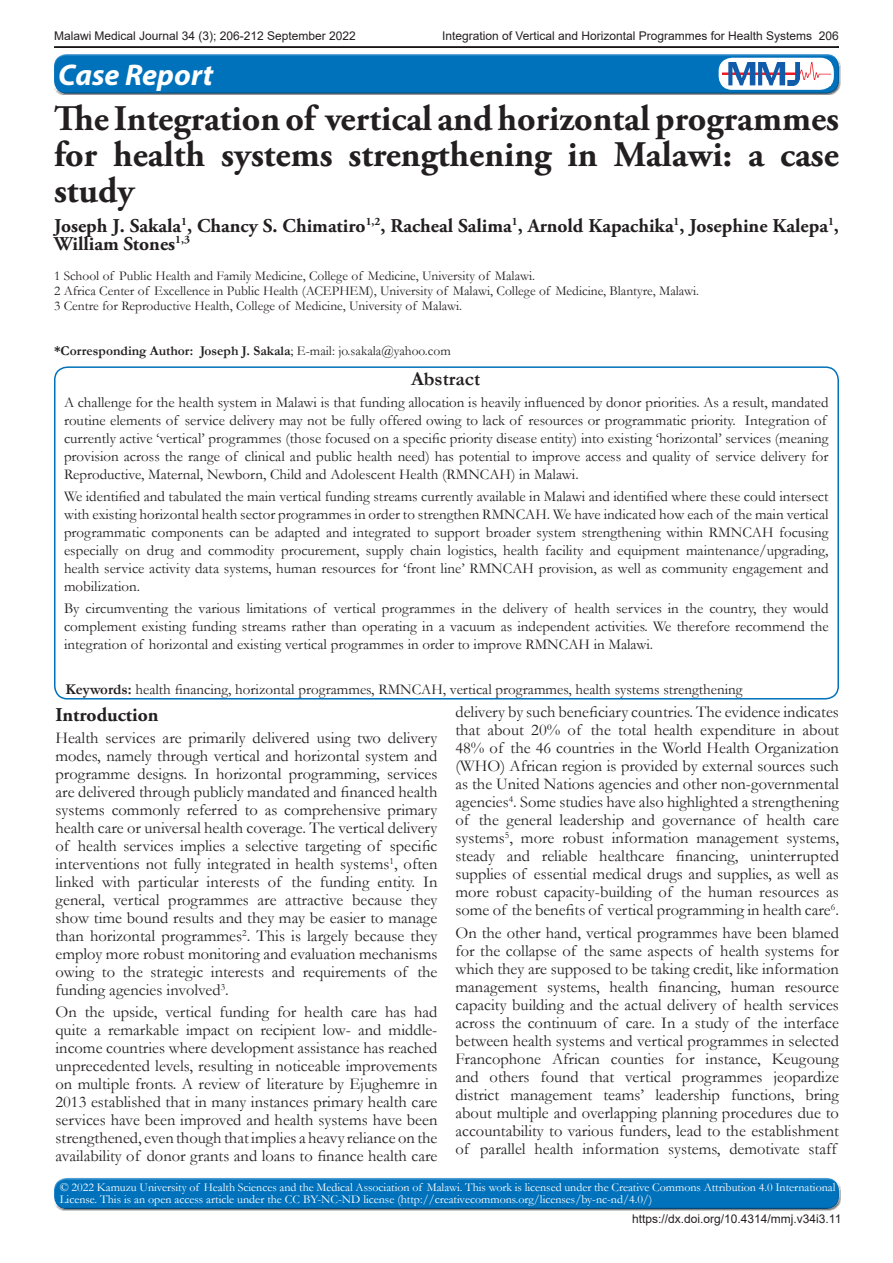
<style>
.page{position:relative;width:893px;height:1263px;background:#fff}
.page>*{position:absolute;margin:0;border:0;box-sizing:border-box;transform-origin:0 0}
.t1{font:700 36px/36px "Adobe Garamond Pro";color:#231f20;text-align:justify}
.t2{font:italic 700 30px "Myriad Pro";color:#fff}
.MMJ_Author_Name{font:700 19.5px/18px "Adobe Garamond Pro";color:#231f20}
.MMJ_Heading_1{font:700 19.5px "Adobe Garamond Pro";color:#231f20}
.MMJ_Main_Abstract_He{font:700 19.5px "Garamond";color:#231f20}
.MMJ_Body_Text{font:16.5px/18px "Garamond";color:#231f20;text-align:justify}
.MMJ_Body_Text-2{font:15px/18px "Garamond";color:#231f20;text-align:justify}
.MMJ_Author_Instituti{font:13.5px "Garamond";color:#231f20}
.MMJ_Author_Instituti-2{font:700 13.5px "Garamond";color:#231f20}
.t3{font:12px/12px "Garamond";color:#fff}
.MMJ_Article_heading{font:12px "Arial";color:#231f20}
.s1{font-weight:400}
.s2{font-weight:700}
</style>
<div class="page">
<div style="left:51px;top:43px;width:792px;height:6px;background:#231f20;opacity:.75"></div>
<div style="left:52px;top:1176px;width:789px;height:30px;background:#fff;opacity:.75"></div>
<div style="left:52px;top:1181px;width:789px;height:29px;background:#0072bc"></div>
<div style="left:52px;top:52px;width:789px;height:39px;background:#fff;opacity:.75"></div>
<div style="left:52px;top:58px;width:789px;height:37px;background:#231f20;opacity:.75"></div>
<div style="left:719px;top:58px;width:115px;height:32px;background:#fff;border-radius:13px"></div>
<img style="left:722px;top:62px;width:108px;height:23px">
<div style="left:54px;top:366px;width:785px;height:333px;border:2px solid #0072bc;border-radius:13px"></div>
<p class="MMJ_Article_heading" style="left:54px;top:28px;width:303px">Malawi Medical Journal 34 (3); 206-212 September 2022</p>
<p class="MMJ_Article_heading" style="left:442px;top:28px;width:398px">Integration of Vertical and Horizontal Programmes for Health Systems 206</p>
<h2 class="t2" style="left:58px;top:55px;width:157px">Case Report</h2>
<p class="t1" style="left:54px;top:102px;width:787px">The Integration of vertical and horizontal programmes for health systems strengthening in Malawi: a case study</p>
<p class="MMJ_Author_Name" style="left:54px;top:217px;width:786px">Joseph J. Sakala<sup>1</sup>, Chancy S. Chimatiro<sup>1,2</sup>, Racheal Salima<sup>1</sup>, Arnold Kapachika<sup>1</sup>, Josephine Kalepa<sup>1</sup>,<br>William Stones<sup>1,3</sup></p>
<p class="MMJ_Author_Instituti" style="left:54px;top:266px;width:483px">1 School of Public Health and Family Medicine, College of Medicine, University of Malawi.</p>
<p class="MMJ_Author_Instituti" style="left:54px;top:281px;width:647px">2 Africa Center of Excellence in Public Health (ACEPHEM), University of Malawi, College of Medicine, Blantyre, Malawi.</p>
<p class="MMJ_Author_Instituti" style="left:54px;top:296px;width:410px">3 Centre for Reproductive Health, College of Medicine, University of Malawi.</p>
<p class="MMJ_Author_Instituti-2" style="left:54px;top:341px;width:398px">*Corresponding Author: Joseph J. Sakala<span class="s1">; E-mail: jo.sakala@yahoo.com</span></p>
<p class="MMJ_Main_Abstract_He" style="left:411px;top:365px;width:71px">Abstract</p>
<p class="MMJ_Body_Text-2" style="left:64px;top:393px;width:766px;text-align:left">A challenge for the health system in Malawi is that funding allocation is heavily influenced by donor priorities. As a result, mandated routine elements of service delivery may not be fully offered owing to lack of resources or programmatic priority. Integration of currently active ‘vertical’ programmes (those focused on a specific priority disease entity) into existing ‘horizontal’ services (meaning provision across the range of clinical and public health need) has potential to improve access and quality of service delivery for Reproductive, Maternal, Newborn, Child and Adolescent Health (RMNCAH) in Malawi.</p>
<p class="MMJ_Body_Text-2" style="left:64px;top:487px;width:766px">We identified and tabulated the main vertical funding streams currently available in Malawi and identified where these could intersect with existing horizontal health sector programmes in order to strengthen RMNCAH. We have indicated how each of the main vertical programmatic components can be adapted and integrated to support broader system strengthening within RMNCAH focusing especially on drug and commodity procurement, supply chain logistics, health facility and equipment maintenance/upgrading, health service activity data systems, human resources for ‘front line’ RMNCAH provision, as well as community engagement and mobilization.</p>
<p class="MMJ_Body_Text-2" style="left:64px;top:599px;width:766px">By circumventing the various limitations of vertical programmes in the delivery of health services in the country, they would complement existing funding streams rather than operating in a vacuum as independent activities. We therefore recommend the integration of horizontal and existing vertical programmes in order to improve RMNCAH in Malawi.</p>
<p class="MMJ_Body_Text-2" style="left:66px;top:680px;width:678px"><span class="s2">Keywords:</span> health financing, horizontal programmes, RMNCAH, vertical programmes, health systems strengthening</p>
<p class="MMJ_Heading_1" style="left:56px;top:703px;width:105px">Introduction</p>
<p class="MMJ_Body_Text" style="left:56px;top:728px;width:383px">Health services are primarily delivered using two delivery modes, namely through vertical and horizontal system and programme designs. In horizontal programming, services are delivered through publicly mandated and financed health systems commonly referred to as comprehensive primary health care or universal health coverage. The vertical delivery of health services implies a selective targeting of specific interventions not fully integrated in health systems<sup>1</sup>, often linked with particular interests of the funding entity. In general, vertical programmes are attractive because they show time bound results and they may be easier to manage than horizontal programmes<sup>2</sup>. This is largely because they employ more robust monitoring and evaluation mechanisms owing to the strategic interests and requirements of the funding agencies involved<sup>3</sup>.</p>
<p class="MMJ_Body_Text" style="left:56px;top:1003px;width:383px">On the upside, vertical funding for health care has had quite a remarkable impact on recipient low- and middle&shy;income countries where development assistance has reached unprecedented levels, resulting in noticeable improvements on multiple fronts. A review of literature by Ejughemre in 2013 established that in many instances primary health care services have been improved and health systems have been strengthened, even though that implies a heavy reliance on the availability of donor grants and loans to finance health care</p>
<p class="MMJ_Body_Text" style="left:455px;top:703px;width:385px">delivery by such beneficiary countries. The evidence indicates that about 20% of the total health expenditure in about 48% of the 46 countries in the World Health Organization (WHO) African region is provided by external sources such as the United Nations agencies and other non-governmental agencies<sup>4</sup>. Some studies have also highlighted a strengthening of the general leadership and governance of health care systems<sup>5</sup>, more robust information management systems, steady and reliable healthcare financing, uninterrupted supplies of essential medical drugs and supplies, as well as more robust capacity-building of the human resources as some of the benefits of vertical programming in health care<sup>6</sup>.</p>
<p class="MMJ_Body_Text" style="left:455px;top:923px;width:385px">On the other hand, vertical programmes have been blamed for the collapse of the same aspects of health systems for which they are supposed to be taking credit, like information management systems, health financing, human resource capacity building and the actual delivery of health services across the continuum of care. In a study of the interface between health systems and vertical programmes in selected Francophone African counties for instance, Keugoung and others found that vertical programmes jeopardize district management teams’ leadership functions, bring about multiple and overlapping planning procedures due to accountability to various funders, lead to the establishment of parallel health information systems, demotivate staff</p>
<p class="t3" style="left:60px;top:1181px;width:777px">© 2022 Kamuzu University of Health Sciences and the Medical Association of Malawi. This work is licensed under the Creative Commons Attribution 4.0 International<br>License. This is an open access article under the CC BY-NC-ND license (http://creativecommons.org/licenses/by-nc-nd/4.0/)</p>
<p class="MMJ_Article_heading" style="left:632px;top:1210px;width:211px">https://dx.doi.org/10.4314/mmj.v34i3.11</p>
</div>
